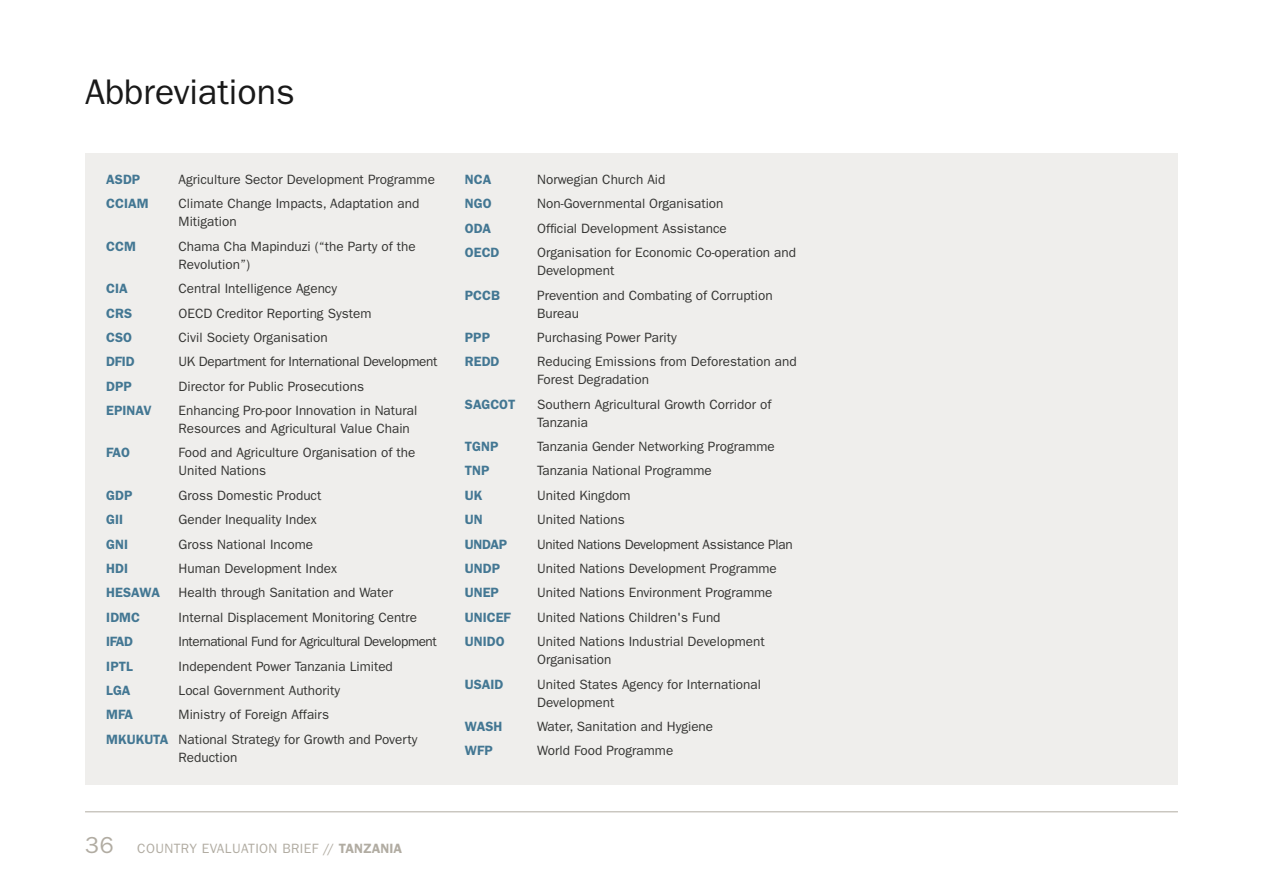
<style>
.page{position:relative;width:1263px;height:893px;background:#fff}
.page>*{position:absolute;margin:0;border:0;box-sizing:border-box;transform-origin:0 0}
.Tittel_nivå_1{font:35.7px "ITC Franklin Gothic Std";color:#191919}
.Acronyms{font:13.5px/18px "ITC Franklin Gothic Std";color:#353533}
.Acronyms-2{font:600 13.5px "ITC Franklin Gothic Std";color:#437793}
.Acronyms-3{font:13.5px "ITC Franklin Gothic Std";letter-spacing:-.02em;color:#353533}
.Acronyms-4{font:13.5px "ITC Franklin Gothic Std";letter-spacing:-.03em;color:#353533}
.t1{font:13.5px "ITC Franklin Gothic Std";letter-spacing:.03em;color:#b1aca2}
.s1{font-weight:600;color:#437793}
.s2{font-size:23.25px}
.s3{font-weight:600}
</style>
<div class="page">
<div style="left:85px;top:153px;width:1093px;height:632px;background:#efeeec"></div>
<hr style="left:85px;top:811px;width:1093px;height:1px;background:#b1aca2">
<p class="Tittel_nivå_1" style="left:85px;top:72px;width:211px">Abbreviations</p>
<p class="Acronyms-2" style="left:106px;top:171px;width:36px">ASDP</p>
<p class="Acronyms" style="left:179px;top:171px;width:258px">Agriculture Sector Development Programme</p>
<p class="Acronyms-2" style="left:106px;top:196px;width:44px">CCIAM</p>
<p class="Acronyms" style="left:179px;top:195px;width:242px">Climate Change Impacts, Adaptation and<br>Mitigation</p>
<p class="Acronyms-2" style="left:106px;top:238px;width:31px">CCM</p>
<p class="Acronyms" style="left:179px;top:237px;width:239px">Chama Cha Mapinduzi (“the Party of the<br>Revolution”)</p>
<p class="Acronyms-2" style="left:106px;top:281px;width:23px">CIA</p>
<p class="Acronyms" style="left:179px;top:280px;width:160px">Central Intelligence Agency</p>
<p class="Acronyms-2" style="left:106px;top:305px;width:27px">CRS</p>
<p class="Acronyms" style="left:179px;top:304px;width:194px">OECD Creditor Reporting System</p>
<p class="Acronyms-2" style="left:106px;top:329px;width:27px">CSO</p>
<p class="Acronyms" style="left:179px;top:328px;width:151px">Civil Society Organisation</p>
<p class="Acronyms-2" style="left:106px;top:354px;width:30px">DFID</p>
<p class="Acronyms-3" style="left:179px;top:354px;width:260px">UK Department for International Development</p>
<p class="Acronyms-2" style="left:106px;top:378px;width:27px">DPP</p>
<p class="Acronyms" style="left:179px;top:377px;width:187px">Director for Public Prosecutions</p>
<p class="Acronyms-2" style="left:106px;top:402px;width:47px">EPINAV</p>
<p class="Acronyms" style="left:179px;top:402px;width:240px">Enhancing Pro-poor Innovation in Natural<br>Resources and Agricultural Value Chain</p>
<p class="Acronyms-2" style="left:106px;top:445px;width:25px">FAO</p>
<p class="Acronyms" style="left:179px;top:444px;width:238px">Food and Agriculture Organisation of the<br>United Nations</p>
<p class="Acronyms-2" style="left:106px;top:487px;width:28px">GDP</p>
<p class="Acronyms" style="left:179px;top:486px;width:144px">Gross Domestic Product</p>
<p class="Acronyms-2" style="left:106px;top:512px;width:19px">GII</p>
<p class="Acronyms" style="left:179px;top:511px;width:140px">Gender Inequality Index</p>
<p class="Acronyms-2" style="left:106px;top:536px;width:23px">GNI</p>
<p class="Acronyms" style="left:179px;top:535px;width:136px">Gross National Income</p>
<p class="Acronyms-2" style="left:106px;top:560px;width:23px">HDI</p>
<p class="Acronyms" style="left:179px;top:559px;width:160px">Human Development Index</p>
<p class="Acronyms-2" style="left:106px;top:585px;width:55px">HESAWA</p>
<p class="Acronyms" style="left:179px;top:584px;width:216px">Health through Sanitation and Water</p>
<p class="Acronyms-2" style="left:106px;top:609px;width:35px">IDMC</p>
<p class="Acronyms" style="left:179px;top:608px;width:240px">Internal Displacement Monitoring Centre</p>
<p class="Acronyms-2" style="left:106px;top:633px;width:28px">IFAD</p>
<p class="Acronyms-4" style="left:179px;top:634px;width:260px">International Fund for Agricultural Development</p>
<p class="Acronyms-2" style="left:106px;top:658px;width:28px">IPTL</p>
<p class="Acronyms" style="left:179px;top:657px;width:216px">Independent Power Tanzania Limited</p>
<p class="Acronyms-2" style="left:106px;top:682px;width:26px">LGA</p>
<p class="Acronyms" style="left:179px;top:681px;width:163px">Local Government Authority</p>
<p class="Acronyms-2" style="left:106px;top:707px;width:28px">MFA</p>
<p class="Acronyms" style="left:179px;top:706px;width:152px">Ministry of Foreign Affairs</p>
<p class="Acronyms" style="left:179px;top:730px;width:240px;text-indent:-72px"><span class="s1">MKUKUTA</span> National Strategy for Growth and Poverty<br>Reduction</p>
<p class="Acronyms-2" style="left:465px;top:171px;width:28px">NCA</p>
<p class="Acronyms" style="left:537px;top:171px;width:130px">Norwegian Church Aid</p>
<p class="Acronyms-2" style="left:465px;top:196px;width:28px">NGO</p>
<p class="Acronyms" style="left:537px;top:195px;width:188px">Non-Governmental Organisation</p>
<p class="Acronyms-2" style="left:465px;top:220px;width:28px">ODA</p>
<p class="Acronyms" style="left:537px;top:219px;width:191px">Official Development Assistance</p>
<p class="Acronyms-2" style="left:465px;top:245px;width:36px">OECD</p>
<p class="Acronyms" style="left:537px;top:244px;width:260px">Organisation for Economic Co-operation and<br>Development</p>
<p class="Acronyms-2" style="left:465px;top:287px;width:37px">PCCB</p>
<p class="Acronyms" style="left:537px;top:286px;width:237px">Prevention and Combating of Corruption<br>Bureau</p>
<p class="Acronyms-2" style="left:465px;top:329px;width:27px">PPP</p>
<p class="Acronyms" style="left:537px;top:328px;width:141px">Purchasing Power Parity</p>
<p class="Acronyms-2" style="left:465px;top:354px;width:36px">REDD</p>
<p class="Acronyms" style="left:537px;top:353px;width:261px">Reducing Emissions from Deforestation and<br>Forest Degradation</p>
<p class="Acronyms-2" style="left:465px;top:396px;width:52px">SAGCOT</p>
<p class="Acronyms" style="left:537px;top:395px;width:236px">Southern Agricultural Growth Corridor of<br>Tanzania</p>
<p class="Acronyms-2" style="left:465px;top:438px;width:35px">TGNP</p>
<p class="Acronyms" style="left:537px;top:438px;width:239px">Tanzania Gender Networking Programme</p>
<p class="Acronyms-2" style="left:465px;top:463px;width:26px">TNP</p>
<p class="Acronyms" style="left:537px;top:462px;width:176px">Tanzania National Programme</p>
<p class="Acronyms-2" style="left:465px;top:487px;width:19px">UK</p>
<p class="Acronyms" style="left:537px;top:486px;width:95px">United Kingdom</p>
<p class="Acronyms-2" style="left:465px;top:512px;width:19px">UN</p>
<p class="Acronyms" style="left:537px;top:511px;width:89px">United Nations</p>
<p class="Acronyms-2" style="left:465px;top:536px;width:44px">UNDAP</p>
<p class="Acronyms-3" style="left:537px;top:536px;width:257px">United Nations Development Assistance Plan</p>
<p class="Acronyms-2" style="left:465px;top:560px;width:37px">UNDP</p>
<p class="Acronyms" style="left:537px;top:559px;width:241px">United Nations Development Programme</p>
<p class="Acronyms-2" style="left:465px;top:585px;width:36px">UNEP</p>
<p class="Acronyms" style="left:537px;top:584px;width:237px">United Nations Environment Programme</p>
<p class="Acronyms-2" style="left:465px;top:609px;width:47px">UNICEF</p>
<p class="Acronyms" style="left:537px;top:608px;width:185px">United Nations Children's Fund</p>
<p class="Acronyms-2" style="left:465px;top:633px;width:41px">UNIDO</p>
<p class="Acronyms" style="left:537px;top:633px;width:229px">United Nations Industrial Development<br>Organisation</p>
<p class="Acronyms-2" style="left:465px;top:676px;width:40px">USAID</p>
<p class="Acronyms" style="left:537px;top:675px;width:225px">United States Agency for International<br>Development</p>
<p class="Acronyms-2" style="left:465px;top:718px;width:39px">WASH</p>
<p class="Acronyms" style="left:537px;top:717px;width:177px">Water, Sanitation and Hygiene</p>
<p class="Acronyms-2" style="left:465px;top:743px;width:29px">WFP</p>
<p class="Acronyms" style="left:537px;top:742px;width:138px">World Food Programme</p>
<p class="t1" style="left:85px;top:841px;width:319px"><span class="s2">36</span> COUNTRY EVALUATION BRIEF // <span class="s3">TANZANIA</span></p>
</div>
